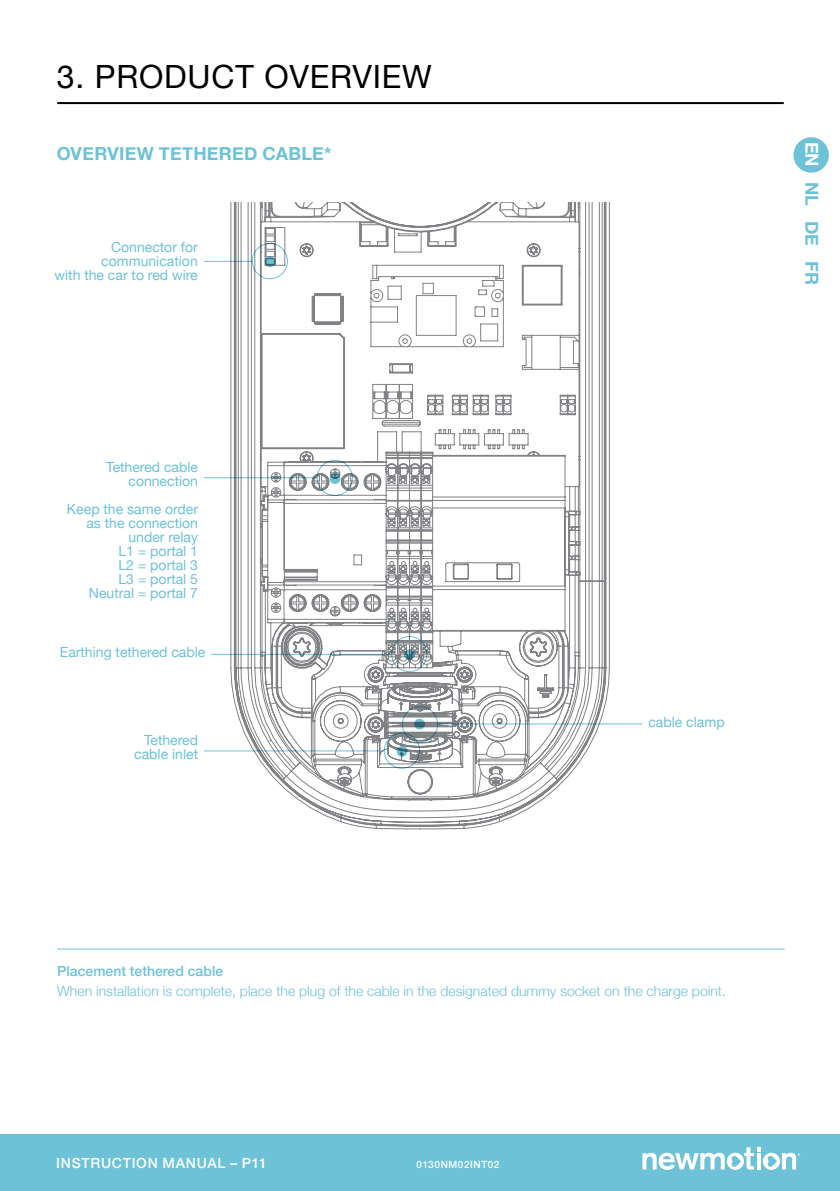
<style>
.page{position:relative;width:840px;height:1191px;background:#fff}
.page>*{position:absolute;margin:0;border:0;box-sizing:border-box;transform-origin:0 0}
.t1{font:32px "Helvetica Neue";letter-spacing:.025em;color:#000}
.t2{font:700 18px "Helvetica Neue";letter-spacing:.015em;color:#6dc2d7}
.t3{font:14px/14px "Helvetica Neue";color:#6dc2d7;text-align:right}
.t4{font:300 14px "Helvetica Neue";color:#6dc2d7}
.t5{font:500 14px "Helvetica Neue";color:#6dc2d7}
.t6{font:500 14px "Helvetica Neue";letter-spacing:.05em;color:#fcfeff}
.t7{font:500 10px "Helvetica Neue";letter-spacing:.055em;color:#fcfeff}
.s1{color:#fcfeff}
</style>
<div class="page">
<div style="left:0;top:1134px;width:839px;height:57px;background:#6dc2d7"></div>
<svg style="left:642px;top:1147px;width:157px;height:22px"></svg>
<hr style="left:57px;top:102px;width:726px;height:2px;background:#000">
<hr style="left:57px;top:948px;width:727px;height:1px;background:#6dc2d7">
<hr style="left:180px;top:1086px;width:448px;height:1px;background:#c1c0c0">
<hr style="left:180px;top:202px;width:448px;height:1px;background:#c1c0c0">
<hr style="left:839px;top:202px;width:1px;height:658px;background:#c1c0c0">
<hr style="left:180px;top:1105px;width:448px;height:1px;background:#c1c0c0">
<hr style="left:180px;top:202px;width:1px;height:658px;background:#c1c0c0">
<svg style="left:230px;top:202px;width:380px;height:628px"></svg>
<div style="left:112px;top:732px;width:86px;height:56px;background:#fff"></div>
<hr style="left:204px;top:750px;width:179px;height:1px;background:#6dc2d7">
<div style="left:383px;top:732px;width:37px;height:36px;border:1px solid #6dc2d7;border-radius:50%"></div>
<svg style="left:396px;top:746px;width:11px;height:10px"></svg>
<div style="left:52px;top:458px;width:146px;height:157px;background:#fff"></div>
<hr style="left:204px;top:477px;width:113px;height:1px;background:#6dc2d7">
<div style="left:316px;top:460px;width:36px;height:36px;border:1px solid #6dc2d7;border-radius:50%"></div>
<svg style="left:329px;top:473px;width:11px;height:11px"></svg>
<div style="left:40px;top:643px;width:165px;height:52px;background:#fff"></div>
<hr style="left:211px;top:654px;width:180px;height:1px;background:#6dc2d7">
<div style="left:391px;top:636px;width:36px;height:36px;border:1px solid #6dc2d7;border-radius:50%"></div>
<svg style="left:404px;top:649px;width:10px;height:11px"></svg>
<div style="left:47px;top:239px;width:151px;height:59px;background:#fff"></div>
<hr style="left:204px;top:261px;width:48px;height:1px;background:#6dc2d7">
<div style="left:252px;top:243px;width:36px;height:36px;border:1px solid #6dc2d7;border-radius:50%"></div>
<svg style="left:264px;top:256px;width:11px;height:11px"></svg>
<hr style="left:438px;top:723px;width:204px;height:1px;background:#6dc2d7">
<div style="left:401px;top:706px;width:37px;height:36px;border:1px solid #6dc2d7;border-radius:50%"></div>
<svg style="left:414px;top:718px;width:11px;height:11px"></svg>
<div style="left:793px;top:137px;width:35px;height:36px;background:#6dc2d7;border-radius:50%"></div>
<h1 class="t1" style="left:57px;top:54px;width:376px">3. PRODUCT OVERVIEW</h1>
<p class="t2" style="left:57px;top:139px;width:276px">OVERVIEW TETHERED CABLE*</p>
<p class="t3" style="left:54px;top:241px;width:145px">Connector for communication<br>with the car to red wire</p>
<p class="t3" style="left:106px;top:460px;width:93px">Tethered cable connection</p>
<p class="t3" style="left:67px;top:502px;width:132px">Keep the same order as the connection under relay<br>L1 = portal 1<br>L2 = portal 3<br>L3 = portal 5<br>Neutral = portal 7</p>
<p class="t3" style="left:60px;top:646px;width:147px">Earthing tethered cable</p>
<p class="t3" style="left:134px;top:734px;width:65px">Tethered cable inlet</p>
<p class="t2" style="left:825px;top:142px;width:144px;rotate:90deg"><span class="s1">EN</span> NL DE FR</p>
<p class="t3" style="left:648px;top:716px;width:78px">cable clamp</p>
<p class="t5" style="left:57px;top:960px;width:167px">Placement tethered cable</p>
<p class="t4" style="left:57px;top:980px;width:669px">When installation is complete, place the plug of the cable in the designated dummy socket on the charge point.</p>
<p class="t6" style="left:56px;top:1152px;width:212px">INSTRUCTION MANUAL – P11</p>
<p class="t7" style="left:416px;top:1156px;width:84px">0130NM02INT02</p>
</div>
